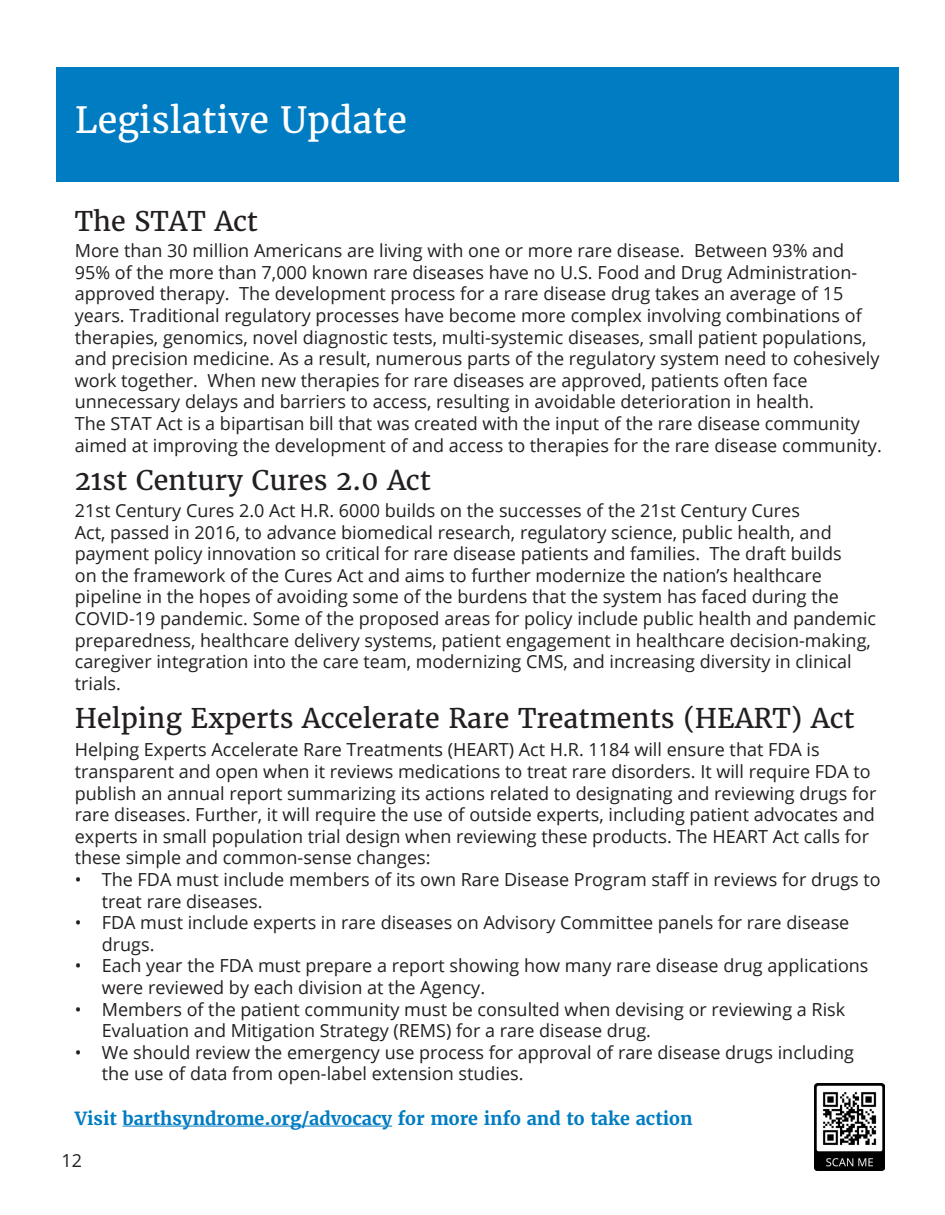
<style>
.page{position:relative;width:945px;height:1215px;background:#fff}
.page>*{position:absolute;margin:0;border:0;box-sizing:border-box;transform-origin:0 0}
.t1{font:36px "Merriweather";color:#fff}
.t2{font:27px "Merriweather";color:#231f20}
.t3{font:18px/21.6px "Open Sans";color:#231f20}
.t4{font:700 18px "Merriweather";color:#007cc2}
</style>
<div class="page">
<div style="left:57px;top:67px;width:842px;height:115px;background:#007cc2"></div>
<hr style="left:123px;top:1126px;width:269px;height:1px;background:#007cc2">
<img style="left:815px;top:1084px;width:69px;height:86px">
<h1 class="t1" style="left:75px;top:98px;width:334px">Legislative Update</h1>
<h2 class="t2" style="left:75px;top:204px;width:185px">The STAT Act</h2>
<p class="t3" style="left:75px;top:239px;width:809px">More than 30 million Americans are living with one or more rare disease. Between 93% and 95% of the more than 7,000 known rare diseases have no U.S. Food and Drug Administration&shy;approved therapy. The development process for a rare disease drug takes an average of 15 years. Traditional regulatory processes have become more complex involving combinations of therapies, genomics, novel diagnostic tests, multi-systemic diseases, small patient populations, and precision medicine. As a result, numerous parts of the regulatory system need to cohesively work together. When new therapies for rare diseases are approved, patients often face unnecessary delays and barriers to access, resulting in avoidable deterioration in health.<br>The STAT Act is a bipartisan bill that was created with the input of the rare disease community aimed at improving the development of and access to therapies for the rare disease community.</p>
<h2 class="t2" style="left:75px;top:463px;width:357px">21st Century Cures 2.0 Act</h2>
<p class="t3" style="left:75px;top:499px;width:803px">21st Century Cures 2.0 Act H.R. 6000 builds on the successes of the 21st Century Cures<br>Act, passed in 2016, to advance biomedical research, regulatory science, public health, and payment policy innovation so critical for rare disease patients and families. The draft builds<br>on the framework of the Cures Act and aims to further modernize the nation’s healthcare pipeline in the hopes of avoiding some of the burdens that the system has faced during the COVID-19 pandemic. Some of the proposed areas for policy include public health and pandemic preparedness, healthcare delivery systems, patient engagement in healthcare decision-making, caregiver integration into the care team, modernizing CMS, and increasing diversity in clinical trials.</p>
<h2 class="t2" style="left:75px;top:702px;width:781px">Helping Experts Accelerate Rare Treatments (HEART) Act</h2>
<p class="t3" style="left:75px;top:739px;width:803px">Helping Experts Accelerate Rare Treatments (HEART) Act H.R. 1184 will ensure that FDA is transparent and open when it reviews medications to treat rare disorders. It will require FDA to publish an annual report summarizing its actions related to designating and reviewing drugs for rare diseases. Further, it will require the use of outside experts, including patient advocates and experts in small population trial design when reviewing these products. The HEART Act calls for these simple and common-sense changes:</p>
<p class="t3" style="left:102px;top:868px;width:780px;text-indent:-27px">• The FDA must include members of its own Rare Disease Program staff in reviews for drugs to treat rare diseases.</p>
<p class="t3" style="left:102px;top:911px;width:749px;text-indent:-27px">• FDA must include experts in rare diseases on Advisory Committee panels for rare disease drugs.</p>
<p class="t3" style="left:102px;top:955px;width:768px;text-indent:-27px">• Each year the FDA must prepare a report showing how many rare disease drug applications were reviewed by each division at the Agency.</p>
<p class="t3" style="left:102px;top:998px;width:745px;text-indent:-27px">• Members of the patient community must be consulted when devising or reviewing a Risk<br>Evaluation and Mitigation Strategy (REMS) for a rare disease drug.</p>
<p class="t3" style="left:102px;top:1041px;width:754px;text-indent:-27px">• We should review the emergency use process for approval of rare disease drugs including the use of data from open-label extension studies.</p>
<p class="t4" style="left:75px;top:1107px;width:619px">Visit barthsyndrome.org/advocacy for more info and to take action</p>
<p class="t3" style="left:62px;top:1149px;width:22px">12</p>
</div>
